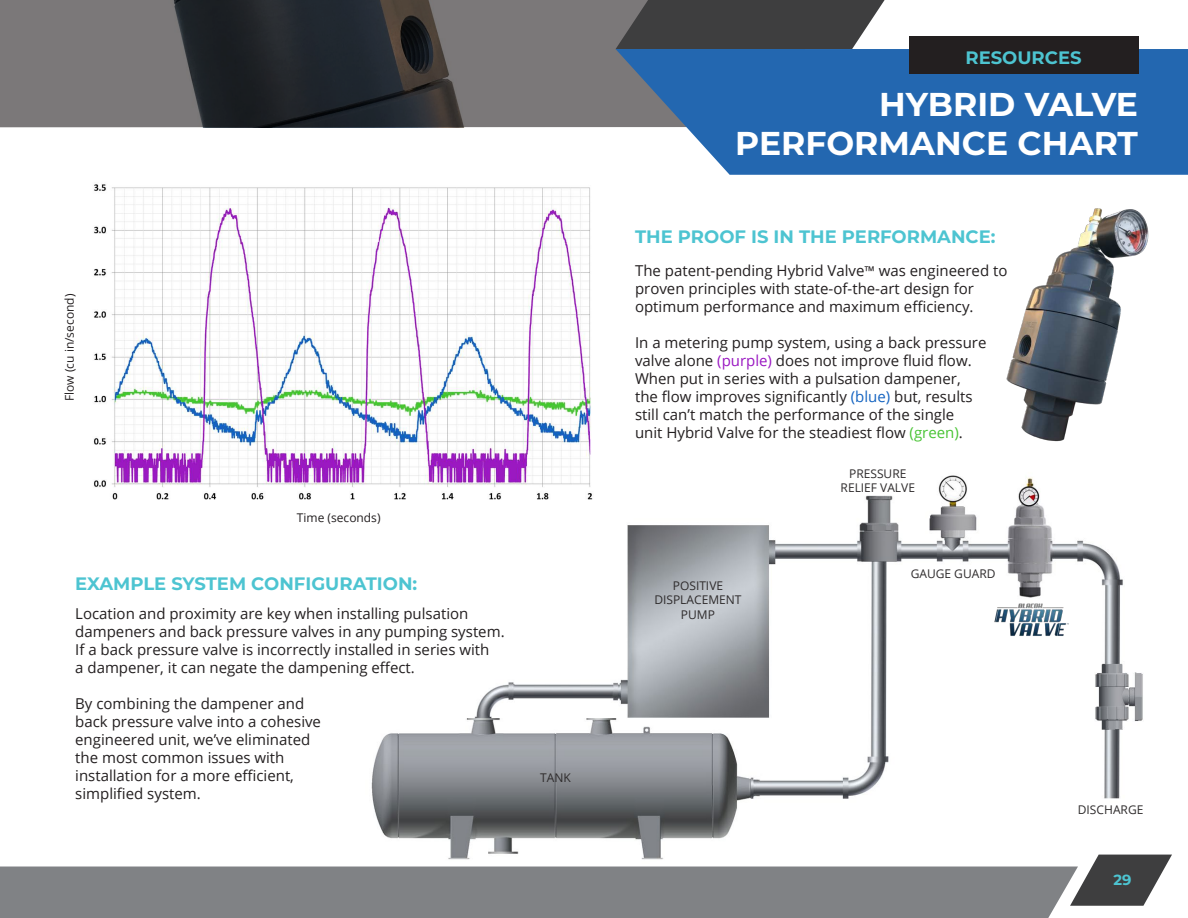
<style>
.page{position:relative;width:1188px;height:918px;background:#fff}
.page>*{position:absolute;margin:0;border:0;box-sizing:border-box;transform-origin:0 0}
.t1{font:700 33px/39.6px "Montserrat";color:#fff;text-align:right}
.t2{font:700 18px "Montserrat";color:#4dc4d1}
.t3{font:15px/18px "Open Sans";color:#231f20}
.t4{font:700 14.7px "Montserrat";color:#4dc4d1}
.t5{font:12px/14.4px "Open Sans";color:#2e2b2c;text-align:center}
.t6{font:12px "Open Sans";color:#231f20}
.s1{font-size:13.5px}
.s2{color:#9a18c2}
.s3{color:#1564c1}
.s4{color:#49c435}
</style>
<div class="page">
<img style="left:371px;top:475px;width:795px;height:385px">
<div style="left:0;top:867px;width:1070px;height:51px;background:#808285"></div>
<svg style="left:1070px;top:855px;width:102px;height:51px"></svg>
<svg style="left:0;top:0;width:616px;height:127px;background:#565658"></svg>
<svg style="left:616px;top:0;width:269px;height:49px;background:#4d4d4e"></svg>
<svg style="left:616px;top:49px;width:572px;height:126px;background:#3572b3"></svg>
<div style="left:909px;top:36px;width:229px;height:38px;background:#231f20"></div>
<img style="left:93px;top:184px;width:515px;height:339px">
<img style="left:1006px;top:208px;width:143px;height:234px">
<img style="left:990px;top:601px;width:81px;height:38px">
<p class="t6" style="left:65px;top:401px;width:109px;rotate:-90deg">Flow (cu in/second)</p>
<p class="t6" style="left:297px;top:512px;width:85px">Time (seconds)</p>
<p class="t2" style="left:75px;top:575px;width:344px">EXAMPLE SYSTEM CONFIGURATION:</p>
<p class="t3" style="left:75px;top:606px;width:431px">Location and proximity are key when installing pulsation dampeners and back pressure valves in any pumping system.<br>If a back pressure valve is incorrectly installed in series with<br>a dampener, it can negate the dampening effect.</p>
<p class="t3" style="left:75px;top:696px;width:247px">By combining the dampener and back pressure valve into a cohesive engineered unit, we’ve eliminated the most common issues with installation for a more efficient, simplified system.</p>
<p class="t5" style="left:540px;top:772px;width:32px">TANK</p>
<p class="t2" style="left:965px;top:49px;width:118px">RESOURCES</p>
<h1 class="t1" style="left:735px;top:85px;width:404px">HYBRID VALVE<br>PERFORMANCE CHART</h1>
<p class="t2" style="left:635px;top:227px;width:362px">THE PROOF IS IN THE PERFORMANCE:</p>
<p class="t3" style="left:635px;top:263px;width:374px">The patent-pending Hybrid Valve<span class="s1">™</span> was engineered to proven principles with state-of-the-art design for optimum performance and maximum efficiency.</p>
<p class="t3" style="left:635px;top:335px;width:353px">In a metering pump system, using a back pressure valve alone <span class="s2">(purple)</span> does not improve fluid flow.<br>When put in series with a pulsation dampener, the flow improves significantly <span class="s3">(blue)</span> but, results still can’t match the performance of the single<br>unit Hybrid Valve for the steadiest flow <span class="s4">(green)</span>.</p>
<p class="t5" style="left:841px;top:468px;width:76px">PRESSURE<br>RELIEF VALVE</p>
<p class="t5" style="left:654px;top:579px;width:89px">POSITIVE<br>DISPLACEMENT<br>PUMP</p>
<p class="t5" style="left:911px;top:568px;width:86px">GAUGE GUARD</p>
<p class="t5" style="left:1078px;top:804px;width:67px">DISCHARGE</p>
<p class="t4" style="left:1114px;top:873px;width:20px">29</p>
</div>
